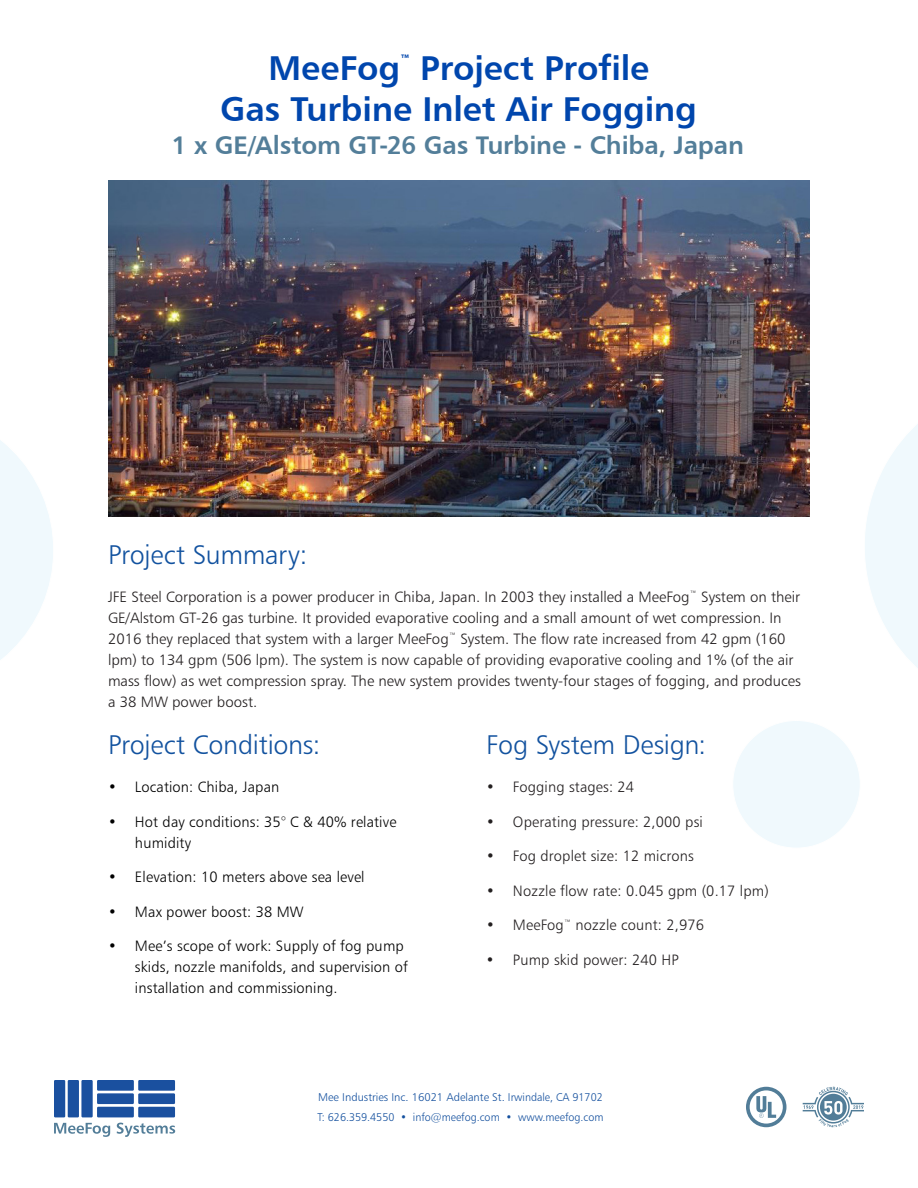
<style>
.page{position:relative;width:918px;height:1188px;background:#fff}
.page>*{position:absolute;margin:0;border:0;box-sizing:border-box;transform-origin:0 0}
.t1{font:34.5px/40.5px "Humanist 777 BT Bold B";letter-spacing:-.005em;color:#0046ad}
.t2{font:27px "Humanist 777 BT Light B";letter-spacing:-.01em;color:#12529f}
.t3{font:25.5px "Humanist 777 BT Bold B";letter-spacing:-.005em;color:#537e99}
.t4{font:15px/21px "Humanist 777 BT Light B";color:#231f20}
.t5{font:15px/21px "Humanist 777 BT Light B";letter-spacing:.01em;color:#000}
.t6{font:13.2px "Humanist 777 BT Bold B";color:#0046ad;scale:.91 1}
.t7{font:11.25px/19.5px "Humanist 777 BT Light B";color:#14509e}
</style>
<div class="page">
<div style="left:733px;top:720px;width:127px;height:128px;background:#f0f9fd;border-radius:50%"></div>
<svg style="left:865px;top:424px;width:53px;height:244px"></svg>
<svg style="left:0;top:440px;width:53px;height:220px"></svg>
<img style="left:108px;top:181px;width:702px;height:335px">
<svg style="left:54px;top:1123px;width:56px;height:14px"></svg>
<svg style="left:117px;top:1123px;width:58px;height:14px"></svg>
<div style="left:54px;top:1080px;width:11px;height:37px;background:#1a509f"></div>
<div style="left:68px;top:1080px;width:11px;height:37px;background:#1a509f"></div>
<div style="left:81px;top:1080px;width:12px;height:37px;background:#1a509f"></div>
<div style="left:97px;top:1080px;width:37px;height:11px;background:#1a509f"></div>
<div style="left:97px;top:1093px;width:37px;height:11px;background:#1a509f"></div>
<div style="left:97px;top:1107px;width:37px;height:10px;background:#1a509f"></div>
<div style="left:138px;top:1107px;width:37px;height:10px;background:#1a509f"></div>
<div style="left:138px;top:1093px;width:37px;height:11px;background:#1a509f"></div>
<div style="left:138px;top:1080px;width:37px;height:11px;background:#1a509f"></div>
<svg style="left:803px;top:1087px;width:61px;height:40px"></svg>
<svg style="left:746px;top:1087px;width:40px;height:40px"></svg>
<h1 class="t1" style="left:220px;top:51px;width:478px;text-indent:200px">Project Profile<br>Gas Turbine Inlet Air Fogging</h1>
<h3 class="t3" style="left:172px;top:134px;width:574px">1 x GE/Alstom GT-26 Gas Turbine - Chiba, Japan</h3>
<p class="t6" style="left:400px;top:54px;width:12px">™</p>
<h1 class="t1" style="left:269px;top:51px;width:133px">MeeFog</h1>
<h2 class="t2" style="left:108px;top:543px;width:201px">Project Summary:</h2>
<p class="t4" style="left:108px;top:587px;width:695px">JFE Steel Corporation is a power producer in Chiba, Japan. In 2003 they installed a MeeFog<sup>™</sup> System on their GE/Alstom GT-26 gas turbine. It provided evaporative cooling and a small amount of wet compression. In 2016 they replaced that system with a larger MeeFog<sup>™</sup> System. The flow rate increased from 42 gpm (160 lpm) to 134 gpm (506 lpm). The system is now capable of providing evaporative cooling and 1% (of the air mass flow) as wet compression spray. The new system provides twenty-four stages of fogging, and produces a 38 MW power boost.</p>
<h2 class="t2" style="left:108px;top:733px;width:214px">Project Conditions:</h2>
<p class="t5" style="left:108px;top:777px;width:173px">• Location: Chiba, Japan</p>
<p class="t5" style="left:135px;top:812px;width:263px;text-indent:-27px">• Hot day conditions: 35° C &amp; 40% relative humidity</p>
<p class="t5" style="left:108px;top:867px;width:258px">• Elevation: 10 meters above sea level</p>
<p class="t5" style="left:108px;top:902px;width:197px">• Max power boost: 38 MW</p>
<p class="t5" style="left:135px;top:936px;width:274px;text-indent:-27px">• Mee’s scope of work: Supply of fog pump skids, nozzle manifolds, and supervision of installation and commissioning.</p>
<h2 class="t2" style="left:486px;top:733px;width:222px">Fog System Design:</h2>
<p class="t4" style="left:486px;top:777px;width:150px">• Fogging stages: 24</p>
<p class="t4" style="left:486px;top:812px;width:218px">• Operating pressure: 2,000 psi</p>
<p class="t4" style="left:486px;top:846px;width:209px">• Fog droplet size: 12 microns</p>
<p class="t4" style="left:486px;top:881px;width:284px">• Nozzle flow rate: 0.045 gpm (0.17 lpm)</p>
<p class="t4" style="left:486px;top:915px;width:219px">• MeeFog<sup>™</sup> nozzle count: 2,976</p>
<p class="t4" style="left:486px;top:950px;width:194px">• Pump skid power: 240 HP</p>
<p class="t7" style="left:317px;top:1088px;width:288px">Mee Industries Inc. 16021 Adelante St. Irwindale, CA 91702<br>T: 626.359.4550 • info@meefog.com • www.meefog.com</p>
</div>
